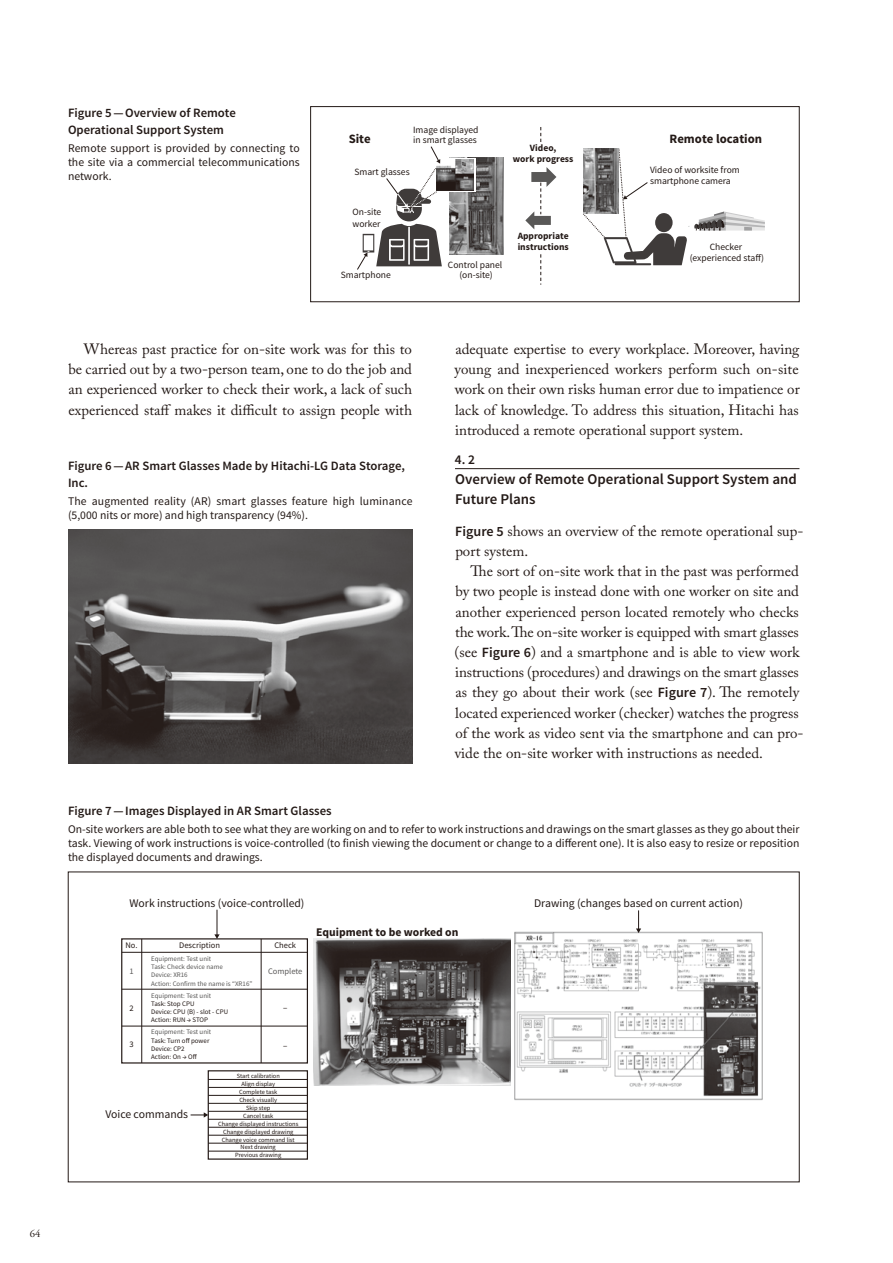
<style>
.page{position:relative;width:893px;height:1263px;background:#fff}
.page>*{position:absolute;margin:0;border:0;box-sizing:border-box;transform-origin:0 0}
.t1{font:14.85px/20.2px "Adobe Caslon Pro";color:#231916;text-align:justify}
.t2{font:600 14.85px/20.2px "Source Sans Pro";color:#231916}
.t3{font:600 13.35px "Source Sans Pro";color:#231916}
.t4{font:600 12.75px/17px "Source Sans Pro";color:#231916}
.t5{font:700 12.75px "Source Sans Pro";color:#231916}
.t6{font:11.7px/13.8px "Source Sans Pro";color:#231916;text-align:justify}
.t7{font:700 11.7px "Source Sans Pro";color:#231916}
.t8{font:10.65px "Adobe Garamond Pro";color:#231916}
.t9{font:9.6px/10.5px "Source Sans Pro";color:#231916}
.t10{font:700 9.6px/10.5px "Source Sans Pro";color:#231916}
.t11{font:8.55px "Source Sans Pro";color:#231916}
.t12{font:8.55px "Source Sans Pro";color:#595857}
.t13{font:6.9px/8.2px "Source Sans Pro";color:#595857}
.t14{font:6.9px/8.2px "Source Sans Pro";color:#231916}
.t15{font:6.45px/7.9px "Source Sans Pro";color:#231916;text-align:center}
.s1{font-family:"Source Sans Pro";font-weight:600;font-size:14.1px}
.s2{color:#fff}
</style>
<div class="page">
<hr style="left:455px;top:468px;width:344px;height:1px;background:#231916">
<svg style="left:540px;top:254px;width:1px;height:31px"></svg>
<svg style="left:540px;top:127px;width:1px;height:15px"></svg>
<svg style="left:525px;top:167px;width:31px;height:62px"></svg>
<img style="left:450px;top:157px;width:53px;height:97px">
<div style="left:435px;top:158px;width:40px;height:34px;background:#fff"></div>
<img style="left:442px;top:159px;width:32px;height:32px">
<svg style="left:583px;top:148px;width:182px;height:117px"></svg>
<svg style="left:357px;top:146px;width:85px;height:124px"></svg>
<div style="left:310px;top:106px;width:489px;height:196px;border:1px solid #231916"></div>
<img style="left:68px;top:529px;width:344px;height:234px">
<img style="left:314px;top:938px;width:196px;height:148px">
<img style="left:514px;top:932px;width:248px;height:168px">
<div style="left:208px;top:1070px;width:100px;height:90px;border:1px solid #231916"></div>
<div style="left:121px;top:938px;width:187px;height:126px;border:1px solid #231916"></div>
<hr style="left:141px;top:939px;width:1px;height:124px;background:#231916">
<hr style="left:261px;top:939px;width:1px;height:124px;background:#231916">
<hr style="left:122px;top:952px;width:185px;height:1px;background:#231916">
<hr style="left:122px;top:989px;width:185px;height:1px;background:#231916">
<hr style="left:122px;top:1026px;width:185px;height:1px;background:#231916">
<hr style="left:208px;top:1079px;width:99px;height:1px;background:#231916">
<hr style="left:208px;top:1087px;width:99px;height:1px;background:#231916">
<hr style="left:208px;top:1095px;width:99px;height:1px;background:#231916">
<hr style="left:208px;top:1103px;width:99px;height:1px;background:#231916">
<hr style="left:208px;top:1111px;width:99px;height:1px;background:#231916">
<hr style="left:208px;top:1119px;width:99px;height:1px;background:#231916">
<hr style="left:208px;top:1127px;width:99px;height:1px;background:#231916">
<hr style="left:208px;top:1135px;width:99px;height:1px;background:#231916">
<hr style="left:208px;top:1143px;width:99px;height:1px;background:#231916">
<hr style="left:208px;top:1151px;width:99px;height:1px;background:#231916">
<svg style="left:636px;top:910px;width:5px;height:23px"></svg>
<svg style="left:214px;top:910px;width:6px;height:29px"></svg>
<svg style="left:191px;top:1112px;width:17px;height:6px"></svg>
<p class="t4" style="left:68px;top:105px;width:169px">Figure 5 — Overview of Remote<br>Operational Support System</p>
<p class="t6" style="left:68px;top:142px;width:233px">Remote support is provided by connecting to the site via a commercial telecommunications network.</p>
<p class="t9" style="left:413px;top:125px;width:67px">Image displayed in smart glasses</p>
<p class="t5" style="left:349px;top:134px;width:23px">Site</p>
<p class="t5" style="left:670px;top:134px;width:94px">Remote location</p>
<p class="t9" style="left:354px;top:167px;width:57px">Smart glasses</p>
<p class="t9" style="left:650px;top:166px;width:91px">Video of worksite from smartphone camera</p>
<p class="t10" style="left:513px;top:144px;width:62px;text-align:center">Video,<br>work progress</p>
<p class="t9" style="left:352px;top:207px;width:30px;line-height:11.6px">On-site worker</p>
<p class="t9" style="left:341px;top:270px;width:52px">Smartphone</p>
<p class="t9" style="left:448px;top:260px;width:56px;text-align:center">Control panel (on-site)</p>
<p class="t10" style="left:518px;top:232px;width:53px">Appropriate instructions</p>
<p class="t9" style="left:690px;top:243px;width:76px;text-align:center">Checker (experienced staff)</p>
<p class="t1" style="left:68px;top:341px;width:345px;text-indent:16px">Whereas past practice for on-site work was for this to be carried out by a two-person team, one to do the job and an experienced worker to check their work, a lack of such experienced staff makes it difficult to assign people with</p>
<p class="t1" style="left:455px;top:341px;width:347px">adequate expertise to every workplace. Moreover, having young and inexperienced workers perform such on-site work on their own risks human error due to impatience or lack of knowledge. To address this situation, Hitachi has introduced a remote operational support system.</p>
<p class="t3" style="left:455px;top:454px;width:22px">4. 2</p>
<p class="t2" style="left:455px;top:470px;width:343px">Overview of Remote Operational Support System and<br>Future Plans</p>
<p class="t1" style="left:455px;top:522px;width:350px"><span class="s1">Figure 5</span> shows an overview of the remote operational sup&shy;port system.</p>
<p class="t1" style="left:455px;top:563px;width:350px;text-align:left;text-indent:16px">The sort of on-site work that in the past was performed by two people is instead done with one worker on site and another experienced person located remotely who checks the work. The on-site worker is equipped with smart glasses (see <span class="s1">Figure 6</span>) and a smartphone and is able to view work instructions (procedures) and drawings on the smart glasses as they go about their work (see <span class="s1">Figure 7</span>). The remotely located experienced worker (checker) watches the progress of the work as video sent via the smartphone and can pro&shy;vide the on-site worker with instructions as needed.</p>
<p class="t4" style="left:68px;top:458px;width:338px">Figure 6 — AR Smart Glasses Made by Hitachi-LG Data Storage,<br>Inc.</p>
<p class="t6" style="left:68px;top:495px;width:346px">The augmented reality (AR) smart glasses feature high luminance (5,000 nits or more) and high transparency (94%).</p>
<p class="t4" style="left:68px;top:804px;width:265px">Figure 7 — Images Displayed in AR Smart Glasses</p>
<p class="t6" style="left:68px;top:824px;width:733px">On-site workers are able both to see what they are working on and to refer to work instructions and drawings on the smart glasses as they go about their task. Viewing of work instructions is voice-controlled (to finish viewing the document or change to a different one). It is also easy to resize or reposition the displayed documents and drawings.</p>
<p class="t6" style="left:129px;top:897px;width:176px">Work instructions (voice-controlled)</p>
<p class="t11" style="left:125px;top:942px;width:14px">No.</p>
<p class="t11" style="left:179px;top:942px;width:42px">Description</p>
<p class="t13" style="left:151px;top:955px;width:103px">Equipment: Test unit<br>Task: Check device name<br>Device: XR16<br>Action: Confirm the name is “XR16”</p>
<p class="t13" style="left:151px;top:992px;width:62px">Equipment: Test unit</p>
<p class="t14" style="left:151px;top:1000px;width:78px">Task: Stop CPU<br>Device: CPU (B) - slot - CPU<br>Action: RUN → STOP</p>
<p class="t13" style="left:151px;top:1029px;width:62px">Equipment: Test unit</p>
<p class="t14" style="left:151px;top:1037px;width:60px">Task: Turn off power<br>Device: CP2<br>Action: On → Off</p>
<p class="t12" style="left:129px;top:968px;width:6px">1</p>
<p class="t11" style="left:129px;top:1005px;width:6px">2</p>
<p class="t11" style="left:129px;top:1041px;width:6px">3</p>
<p class="t11" style="left:274px;top:942px;width:23px">Check</p>
<p class="t12" style="left:268px;top:968px;width:36px">Complete</p>
<p class="t11" style="left:283px;top:1005px;width:6px">−</p>
<p class="t11" style="left:283px;top:1043px;width:6px">−</p>
<p class="t6" style="left:105px;top:1108px;width:84px">Voice commands</p>
<p class="t15" style="left:237px;top:1072px;width:45px">Start calibration</p>
<p class="t15" style="left:218px;top:1080px;width:82px">Align display<br>Complete task<br>Check visually<br>Skip step<br>Cancel task<br>Change displayed instructions<br>Change displayed drawing<br>Change voice command list<br>Next drawing<br>Previous drawing</p>
<p class="t7" style="left:316px;top:927px;width:144px">Equipment to be worked on</p>
<p class="t6" style="left:534px;top:897px;width:210px">Drawing (changes based on current action)</p>
<p class="t8" style="left:30px;top:1228px;width:15px">64<span class="s2">.</span></p>
</div>
